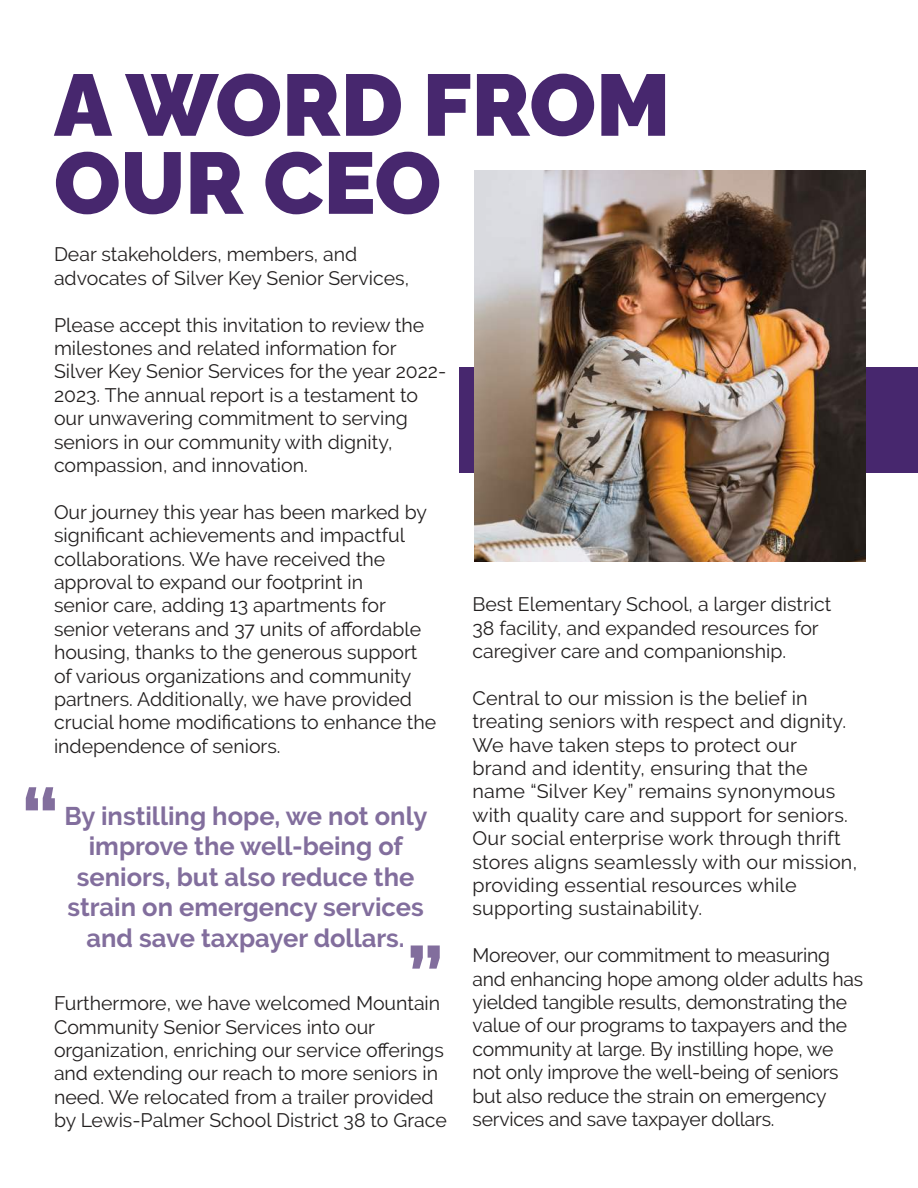
<style>
.page{position:relative;width:918px;height:1188px;background:#fff}
.page>*{position:absolute;margin:0;border:0;box-sizing:border-box;transform-origin:0 0}
.t1{font:700 90px "Raleway";color:#826e9d}
.t2{font:900 87px/78px "Raleway";color:#47276e}
.t3{font:700 25.5px/30.6px "Raleway";color:#826e9d;text-align:center}
.t4{font:19.5px/23.4px "Raleway";color:#221f1f}
</style>
<div class="page">
<div style="left:460px;top:367px;width:458px;height:105px;background:#47276e"></div>
<img style="left:474px;top:170px;width:392px;height:392px">
<h2 class="t2" style="left:54px;top:68px;width:618px">A WORD FROM<br>OUR CEO</h2>
<p class="t4" style="left:54px;top:245px;width:357px">Dear stakeholders, members, and advocates of Silver Key Senior Services,</p>
<p class="t4" style="left:54px;top:315px;width:394px">Please accept this invitation to review the milestones and related information for Silver Key Senior Services for the year 2022- 2023. The annual report is a testament to our unwavering commitment to serving seniors in our community with dignity, compassion, and innovation.</p>
<p class="t4" style="left:54px;top:502px;width:384px">Our journey this year has been marked by significant achievements and impactful collaborations. We have received the approval to expand our footprint in<br>senior care, adding 13 apartments for senior veterans and 37 units of affordable housing, thanks to the generous support of various organizations and community partners. Additionally, we have provided crucial home modifications to enhance the independence of seniors.</p>
<p class="t4" style="left:473px;top:594px;width:360px">Best Elementary School, a larger district<br>38 facility, and expanded resources for caregiver care and companionship.</p>
<p class="t4" style="left:472px;top:688px;width:386px">Central to our mission is the belief in treating seniors with respect and dignity.<br>We have taken steps to protect our<br>brand and identity, ensuring that the name “Silver Key” remains synonymous with quality care and support for seniors.<br>Our social enterprise work through thrift stores aligns seamlessly with our mission, providing essential resources while supporting sustainability.</p>
<p class="t4" style="left:472px;top:945px;width:392px">Moreover, our commitment to measuring and enhancing hope among older adults has yielded tangible results, demonstrating the value of our programs to taxpayers and the community at large. By instilling hope, we not only improve the well-being of seniors but also reduce the strain on emergency services and save taxpayer dollars.</p>
<h1 class="t1" style="left:21px;top:786px;width:41px">“</h1>
<h3 class="t3" style="left:64px;top:803px;width:365px">By instilling hope, we not only improve the well-being of seniors, but also reduce the strain on emergency services and save taxpayer dollars.</h3>
<h1 class="t1" style="left:445px;top:970px;width:41px;rotate:-180deg">“</h1>
<p class="t4" style="left:54px;top:993px;width:394px">Furthermore, we have welcomed Mountain Community Senior Services into our organization, enriching our service offerings and extending our reach to more seniors in need. We relocated from a trailer provided by Lewis-Palmer School District 38 to Grace</p>
</div>
